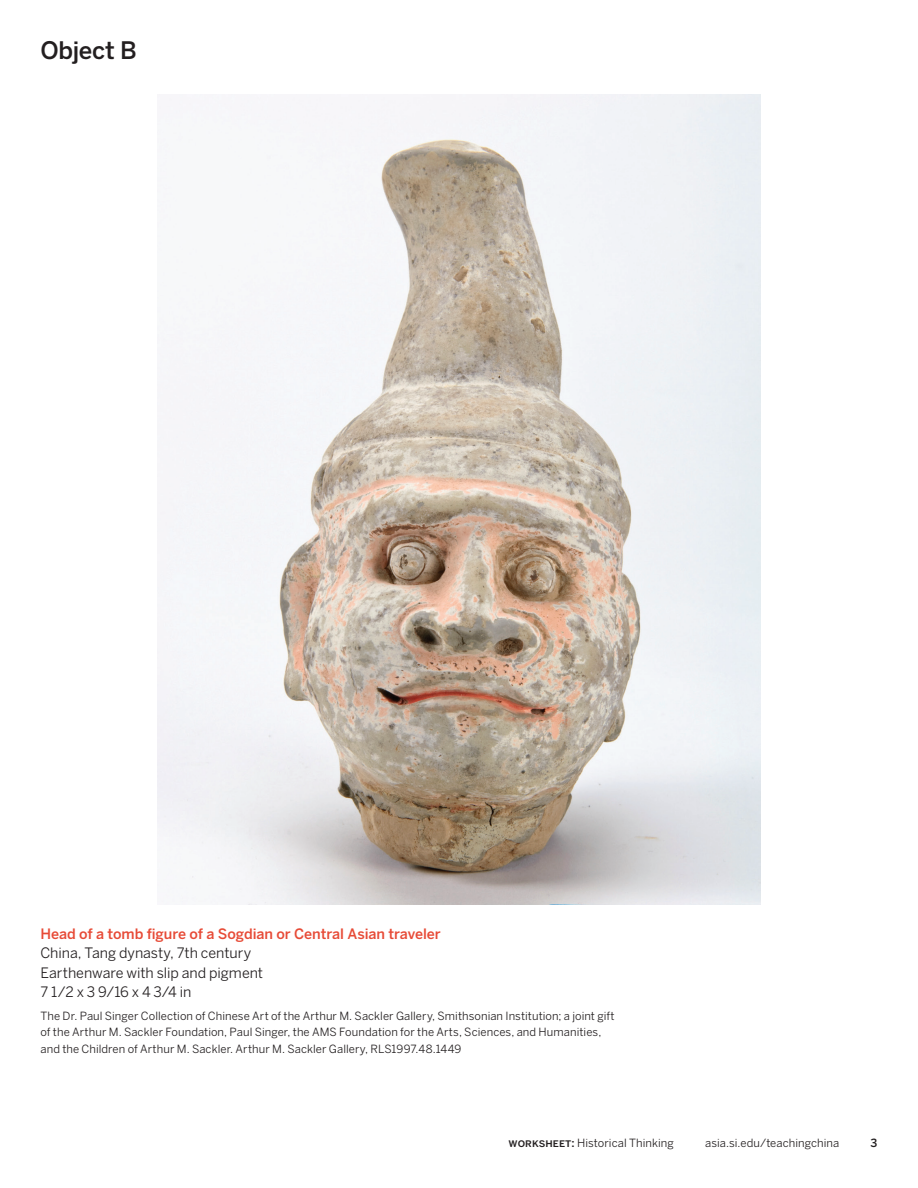
<style>
.page{position:relative;width:918px;height:1188px;background:#fff}
.page>*{position:absolute;margin:0;border:0;box-sizing:border-box;transform-origin:0 0}
.t1{font:500 24px "Benton Sans";letter-spacing:-.015em;color:#231f20}
.t2{font:14.25px/19.5px "Benton Sans";letter-spacing:-.005em;color:#231f20}
.t3{font:500 14.25px "Benton Sans";letter-spacing:-.005em;color:#e74b37}
.t4{font:11.25px/16.5px "Benton Sans";letter-spacing:.005em;color:#231f20}
.t5{font:500 11.25px "Benton Sans";color:#231f20}
.s1{font-weight:500}
</style>
<div class="page">
<img style="left:158px;top:94px;width:602px;height:810px">
<h1 class="t1" style="left:40px;top:36px;width:98px">Object B</h1>
<p class="t3" style="left:40px;top:925px;width:402px">Head of a tomb figure of a Sogdian or Central Asian traveler</p>
<p class="t2" style="left:40px;top:944px;width:224px">China, Tang dynasty, 7th century<br>Earthenware with slip and pigment<br>7 1/2 x 3 9/16 x 4 3/4 in</p>
<p class="t4" style="left:40px;top:1008px;width:576px">The Dr. Paul Singer Collection of Chinese Art of the Arthur M. Sackler Gallery, Smithsonian Institution; a joint gift of the Arthur M. Sackler Foundation, Paul Singer, the AMS Foundation for the Arts, Sciences, and Humanities, and the Children of Arthur M. Sackler. Arthur M. Sackler Gallery, RLS1997.48.1449</p>
<p class="t4" style="left:509px;top:1135px;width:167px"><span class="s1">Worksheet:</span> Historical Thinking</p>
<p class="t4" style="left:705px;top:1135px;width:135px">asia.si.edu/teachingchina</p>
<p class="t5" style="left:871px;top:1136px;width:8px">3</p>
</div>
